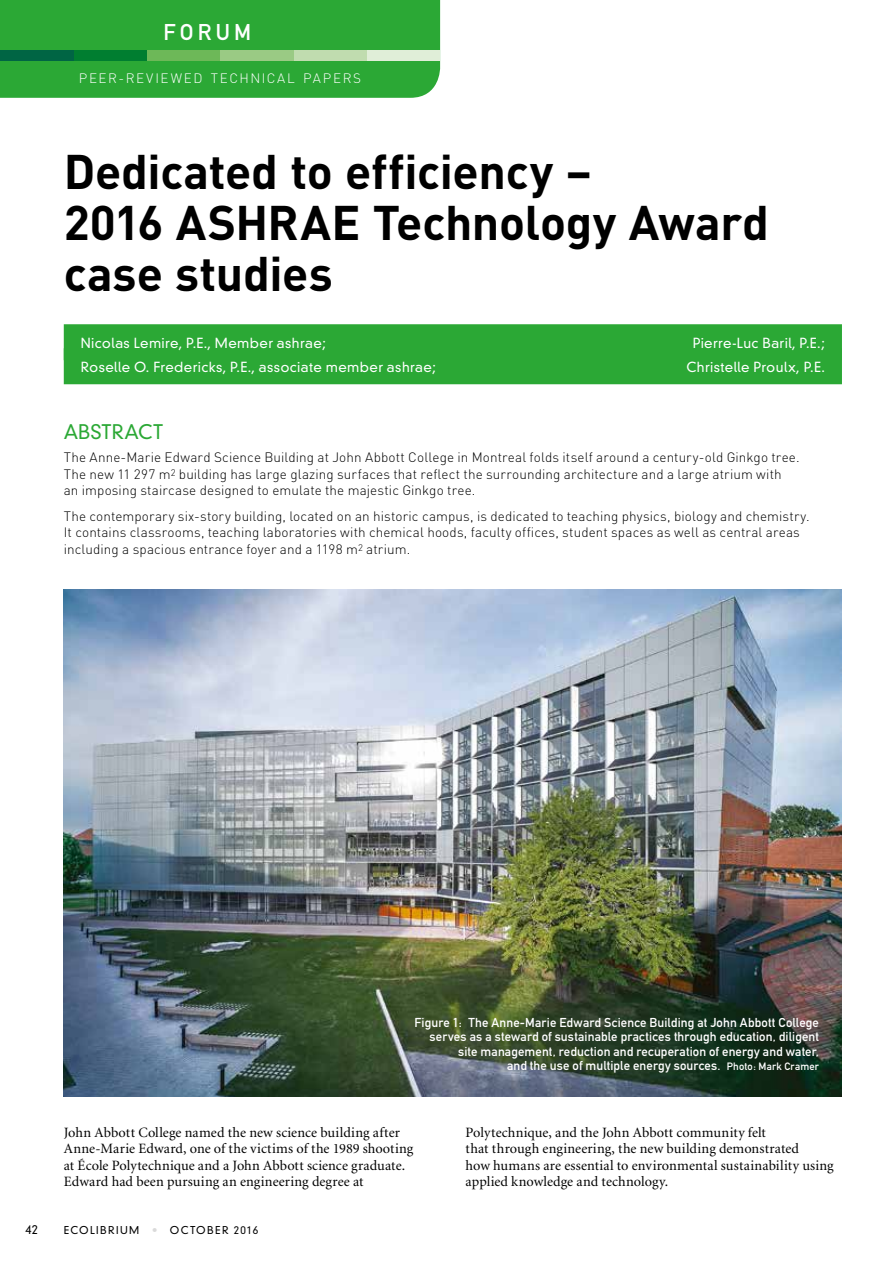
<style>
.page{position:relative;width:893px;height:1263px;background:#fff}
.page>*{position:absolute;margin:0;border:0;box-sizing:border-box;transform-origin:0 0}
.t1{font:700 48px/51px "DIN";letter-spacing:-.005em;color:#000}
.t2{font:22.5px "DIN Mittelschrift";letter-spacing:.185em;color:#fff}
.t3{font:300 19.5px "DIN Neuzeit Grotesk";color:#2ba835}
.t4{font:14.25px/16.5px "Minion";letter-spacing:.005em;color:#000}
.t5{font:300 13.5px/16.5px "DIN";letter-spacing:.01em;color:#000}
.t6{font:300 13.5px "DIN Neuzeit Grotesk";letter-spacing:.03em;color:#fff}
.t7{font:300 13.5px "DIN";letter-spacing:.115em;color:#fff}
.t8{font:12.75px/14.2px "DIN Mittelschrift";letter-spacing:.01em;color:#fff;text-align:right}
.t9{font:300 12px "DIN Neuzeit Grotesk";color:#000}
.t10{font:300 10.5px "DIN Neuzeit Grotesk";letter-spacing:.13em;color:#000}
.s1{font-size:10.5px}
.s2{color:#dadada}
</style>
<div class="page">
<div style="left:0;top:0;width:440px;height:98px;background:#2ba835"></div>
<div style="left:367px;top:50px;width:73px;height:11px;background:#e0eed8"></div>
<div style="left:293px;top:50px;width:74px;height:11px;background:#c0dcaf"></div>
<div style="left:220px;top:50px;width:73px;height:11px;background:#9aca84"></div>
<div style="left:147px;top:50px;width:73px;height:11px;background:#6db858"></div>
<div style="left:73px;top:50px;width:74px;height:11px;background:#007e30"></div>
<div style="left:0;top:50px;width:73px;height:11px;background:#006544"></div>
<div style="left:64px;top:324px;width:778px;height:36px;background:#2ba835"></div>
<div style="left:64px;top:348px;width:778px;height:36px;background:#2ba835"></div>
<img style="left:64px;top:589px;width:778px;height:508px">
<h2 class="t2" style="left:163px;top:19px;width:89px">FORUM</h2>
<p class="t7" style="left:79px;top:70px;width:284px">PEER-REVIEWED TECHNICAL PAPERS</p>
<p class="t1" style="left:64px;top:144px;width:707px">Dedicated to efficiency –<br>2016 ASHRAE Technology Award case studies</p>
<p class="t6" style="left:81px;top:335px;width:247px">Nicolas Lemire, P.E., Member ashrae;</p>
<p class="t6" style="left:693px;top:335px;width:134px">Pierre-Luc Baril, P.E.;</p>
<p class="t6" style="left:81px;top:359px;width:357px">Roselle O. Fredericks, P.E., associate member ashrae;</p>
<p class="t6" style="left:687px;top:359px;width:140px">Christelle Proulx, P.E.</p>
<p class="t3" style="left:64px;top:420px;width:101px">ABSTRACT</p>
<p class="t5" style="left:64px;top:449px;width:737px">The Anne-Marie Edward Science Building at John Abbott College in Montreal folds itself around a century-old Ginkgo tree.<br>The new 11 297 m<sup>2</sup> building has large glazing surfaces that reflect the surrounding architecture and a large atrium with an imposing staircase designed to emulate the majestic Ginkgo tree.</p>
<p class="t5" style="left:64px;top:507px;width:747px">The contemporary six-story building, located on an historic campus, is dedicated to teaching physics, biology and chemistry.<br>It contains classrooms, teaching laboratories with chemical hoods, faculty offices, student spaces as well as central areas including a spacious entrance foyer and a 1198 m<sup>2</sup> atrium.</p>
<p class="t8" style="left:414px;top:1015px;width:406px">Figure 1: The Anne-Marie Edward Science Building at John Abbott College serves as a steward of sustainable practices through education, diligent site management, reduction and recuperation of energy and water,<br>and the use of multiple energy sources. <span class="s1">Photo: Mark Cramer</span></p>
<p class="t4" style="left:64px;top:1125px;width:351px">John Abbott College named the new science building after Anne-Marie Edward, one of the victims of the 1989 shooting at École Polytechnique and a John Abbott science graduate.<br>Edward had been pursuing an engineering degree at</p>
<p class="t4" style="left:466px;top:1125px;width:370px">Polytechnique, and the John Abbott community felt<br>that through engineering, the new building demonstrated<br>how humans are essential to environmental sustainability using applied knowledge and technology.</p>
<p class="t9" style="left:26px;top:1222px;width:14px">42</p>
<p class="t10" style="left:64px;top:1223px;width:196px">ECOLIBRIUM <span class="s2">•</span> OCTOBER 2016</p>
</div>
